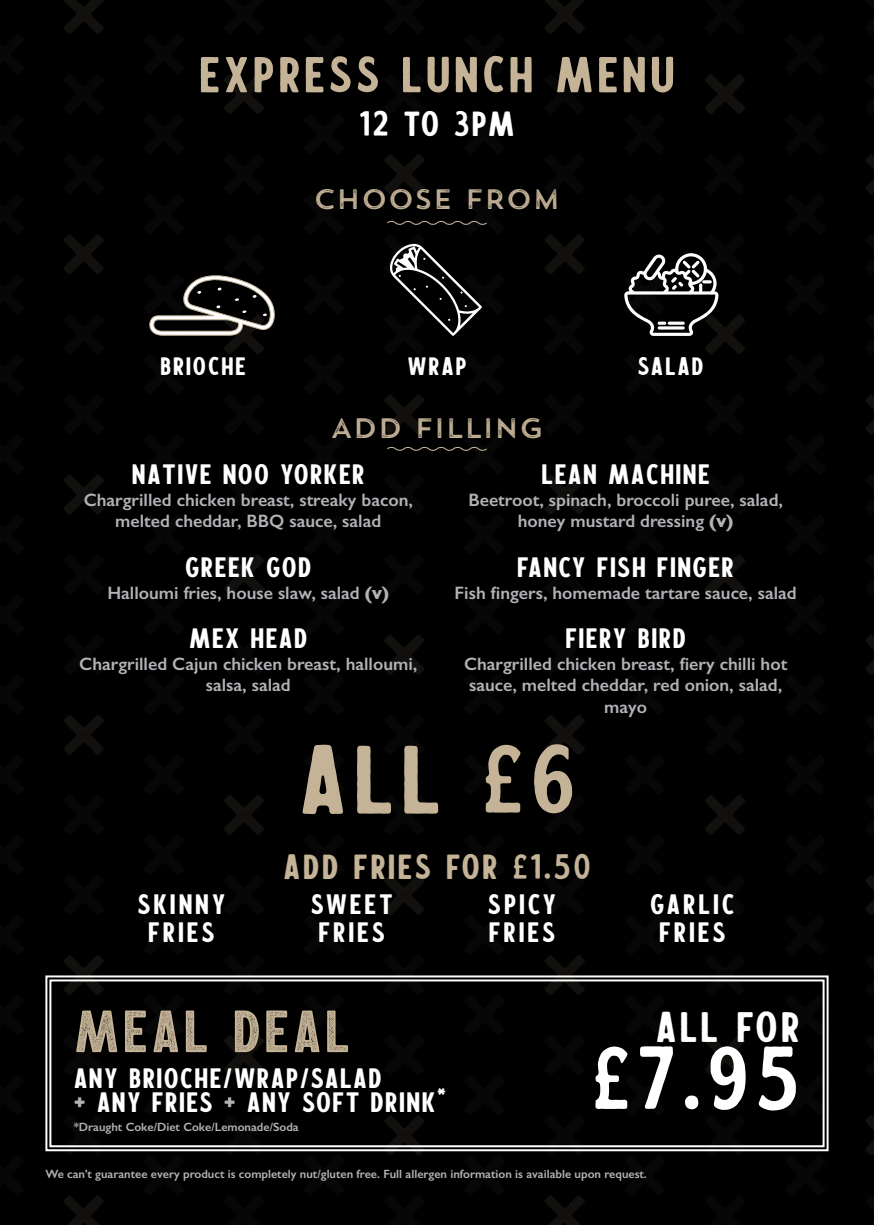
<style>
.page{position:relative;width:874px;height:1225px;background:#fff}
.page>*{position:absolute;margin:0;border:0;box-sizing:border-box;transform-origin:0 0}
.t1{font:100px "Calderock Inky";color:#c4b397}
.t2{font:92px "Calderock Inky";color:#fff}
.t3{font:60px "Calderock Stamp";letter-spacing:.05em;color:#c4b397}
.t4{font:52px "Calderock Inky";letter-spacing:.05em;color:#c4b397}
.t5{font:44px "Calderock Inky";letter-spacing:.05em;color:#fff}
.t6{font:36px "Calderock Inky";letter-spacing:.05em;color:#c4b397}
.t7{font:36px "Calderock Inky";letter-spacing:.025em;color:#fff}
.description{font:28px/24px "Calderock Rounded";letter-spacing:.05em;color:#fff}
.t8{font:28px "Trend Rough Sans One";color:#c4b397}
.t9{font:26px "Calderock Inky";letter-spacing:.05em;color:#fff}
.description-2{font:600 18px/21.6px "Gill Sans";color:#b2b3b7;text-align:center}
.description-3{font:600 12px "Gill Sans";color:#b2b3b7}
.s1{font-weight:700}
.s2{color:#b2b3b7}
</style>
<div class="page">
<div style="left:0;top:0;width:873px;height:1225px;background:#000"></div>
<svg style="left:148px;top:274px;width:127px;height:62px;background:#3c3a37"></svg>
<svg style="left:623px;top:253px;width:95px;height:83px"></svg>
<svg style="left:389px;top:244px;width:93px;height:92px;background:#242424"></svg>
<svg style="left:44px;top:974px;width:785px;height:178px;background:#090909"></svg>
<div style="left:49px;top:979px;width:775px;height:168px;border:2px solid #fff"></div>
<svg style="left:385px;top:219px;width:103px;height:7px"></svg>
<svg style="left:385px;top:445px;width:103px;height:7px"></svg>
<p class="t4" style="left:199px;top:41px;width:478px">EXPRESS LUNCH MENU</p>
<p class="t7" style="left:358px;top:100px;width:158px">12 TO 3PM</p>
<p class="t8" style="left:313px;top:181px;width:249px">CHOOSE FROM</p>
<p class="t9" style="left:160px;top:349px;width:87px">BRIOCHE</p>
<p class="t9" style="left:407px;top:349px;width:61px">WRAP</p>
<p class="t9" style="left:637px;top:349px;width:68px">SALAD</p>
<p class="t8" style="left:330px;top:410px;width:215px">ADD FILLING</p>
<p class="description" style="left:132px;top:461px;width:234px">NATIVE NOO YORKER</p>
<p class="description-2" style="left:84px;top:488px;width:330px">Chargrilled chicken breast, streaky bacon, melted cheddar, BBQ sauce, salad</p>
<p class="description" style="left:185px;top:554px;width:128px">GREEK GOD</p>
<p class="description-2" style="left:107px;top:581px;width:283px">Halloumi fries, house slaw, salad <span class="s1">(v)</span></p>
<p class="description" style="left:189px;top:625px;width:120px">MEX HEAD</p>
<p class="description-2" style="left:79px;top:653px;width:339px">Chargrilled Cajun chicken breast, halloumi, salsa, salad</p>
<p class="description" style="left:541px;top:461px;width:170px">LEAN MACHINE</p>
<p class="description-2" style="left:468px;top:488px;width:316px">Beetroot, spinach, broccoli puree, salad, honey mustard dressing <span class="s1">(v)</span></p>
<p class="description" style="left:517px;top:554px;width:218px">FANCY FISH FINGER</p>
<p class="description-2" style="left:454px;top:581px;width:343px">Fish fingers, homemade tartare sauce, salad</p>
<p class="description" style="left:565px;top:625px;width:122px">FIERY BIRD</p>
<p class="description-2" style="left:464px;top:653px;width:324px">Chargrilled chicken breast, fiery chilli hot sauce, melted cheddar, red onion, salad, mayo</p>
<p class="t1" style="left:297px;top:714px;width:280px">ALL £6</p>
<p class="description" style="left:137px;top:890px;width:90px">SKINNY</p>
<p class="description" style="left:148px;top:918px;width:68px">FRIES</p>
<p class="t6" style="left:283px;top:843px;width:309px">ADD FRIES FOR £1.50</p>
<p class="description" style="left:310px;top:890px;width:84px">SWEET</p>
<p class="description" style="left:318px;top:918px;width:68px">FRIES</p>
<p class="description" style="left:487px;top:890px;width:70px">SPICY</p>
<p class="description" style="left:488px;top:918px;width:68px">FRIES</p>
<p class="description" style="left:650px;top:890px;width:86px">GARLIC</p>
<p class="description" style="left:658px;top:918px;width:68px">FRIES</p>
<p class="t3" style="left:74px;top:989px;width:278px">MEAL DEAL</p>
<p class="description" style="left:74px;top:1064px;width:374px">ANY BRIOCHE/WRAP/SALAD<br><span class="s2">+</span> ANY FRIES <span class="s2">+</span> ANY SOFT DRINK*</p>
<p class="description-3" style="left:74px;top:1120px;width:226px">*Draught Coke/Diet Coke/Lemonade/Soda</p>
<p class="t5" style="left:654px;top:998px;width:146px">ALL for</p>
<p class="t2" style="left:591px;top:1018px;width:210px">£7.95</p>
<p class="description-3" style="left:45px;top:1166px;width:602px">We can’t guarantee every product is completely nut/gluten free. Full allergen information is available upon request.</p>
</div>
